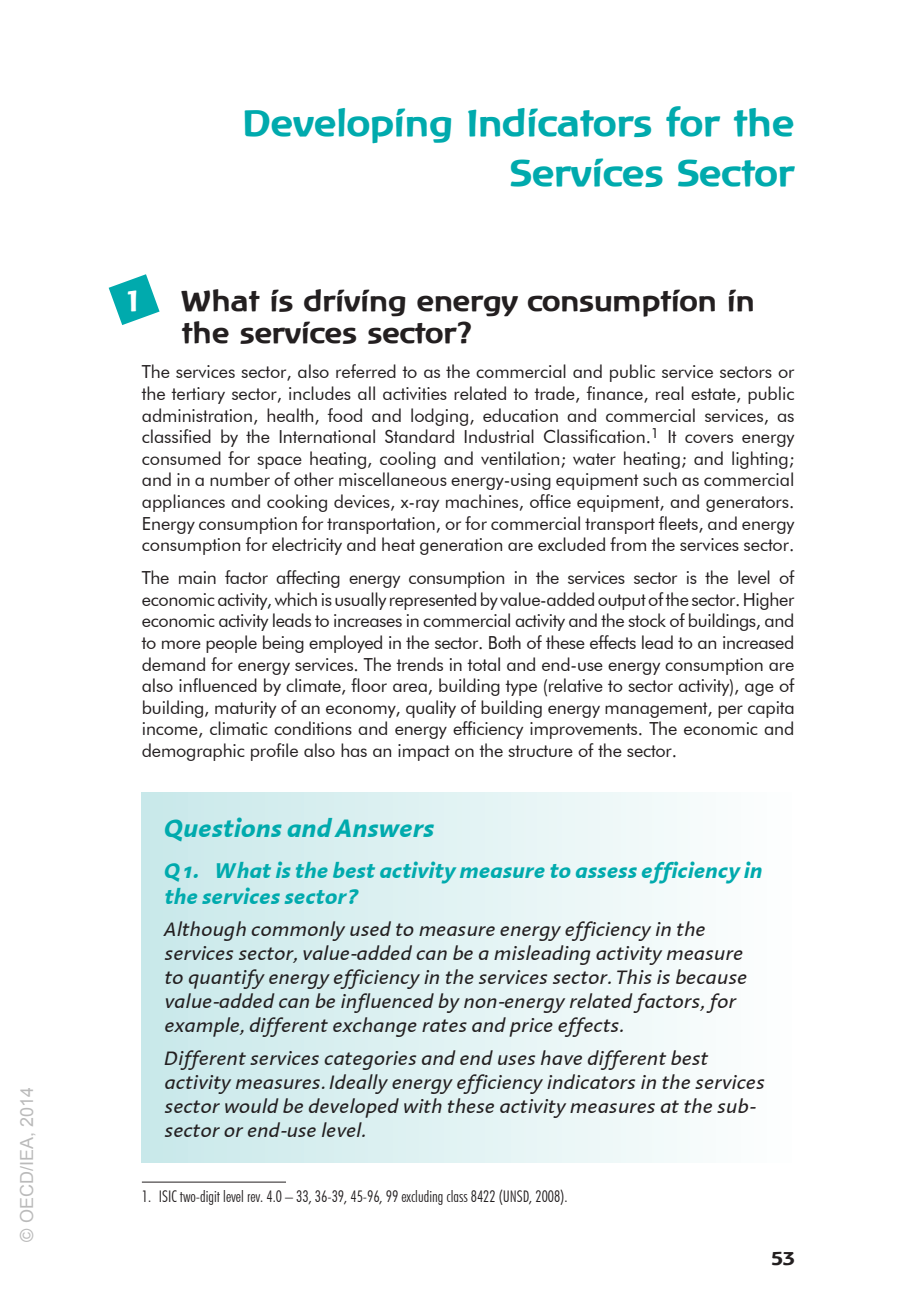
<style>
.page{position:relative;width:908px;height:1304px;background:#fff}
.page>*{position:absolute;margin:0;border:0;box-sizing:border-box;transform-origin:0 0}
.Titre0{font:700 36px/50px "Linotype Atlantis";color:#00aaad;text-align:right}
.Titre1{font:700 28px/32px "Linotype Atlantis";color:#231f20}
.Titre1-2{font:700 28px "Linotype Atlantis";color:#fff}
.Q_A{font:italic 700 26px "Linotype Aroma";color:#00aaad}
.Questions{font:italic 700 22px/26.4px "Linotype Aroma";color:#00aaad}
.Answers{font:italic 20px/24px "Linotype Aroma";color:#231f20}
.Texte{font:18px/21.6px "Futura BT";letter-spacing:-.01em;color:#231f20;text-align:justify}
.t1{font:18px "Arial";color:rgb(128 128 128/.54)}
.Normal_e{font:700 18px "Linotype Atlantis";color:#231f20}
.Footnote_text{font:300 condensed 16px "Futura BT";color:#231f20}
</style>
<div class="page">
<svg style="left:109px;top:274px;width:50px;height:51px"></svg>
<hr style="left:142px;top:1182px;width:144px;height:1px;background:#231f20">
<div style="left:142px;top:792px;width:652px;height:370px;background:linear-gradient(to right,#c8e8ea,#fdfefe)"></div>
<p class="t1" style="left:15px;top:1242px;width:156px;rotate:-90deg">© OECD/IEA, 2014</p>
<p class="Titre0" style="left:243px;top:98px;width:553px">Developing Indicators for the<br>Services Sector</p>
<p class="Titre1-2" style="left:128px;top:283px;width:13px">1</p>
<p class="Titre1" style="left:181px;top:284px;width:574px">What is driving energy consumption in the services sector?</p>
<p class="Texte" style="left:142px;top:361px;width:654px">The services sector, also referred to as the commercial and public service sectors or the tertiary sector, includes all activities related to trade, finance, real estate, public administration, health, food and lodging, education and commercial services, as classified by the International Standard Industrial Classification.<sup>1</sup> It covers energy consumed for space heating, cooling and ventilation; water heating; and lighting; and in a number of other miscellaneous energy-using equipment such as commercial appliances and cooking devices, x-ray machines, office equipment, and generators.<br>Energy consumption for transportation, or for commercial transport fleets, and energy consumption for electricity and heat generation are excluded from the services sector.</p>
<p class="Texte" style="left:142px;top:567px;width:654px">The main factor affecting energy consumption in the services sector is the level of economic activity, which is usually represented by value-added output of the sector. Higher economic activity leads to increases in commercial activity and the stock of buildings, and to more people being employed in the sector. Both of these effects lead to an increased demand for energy services. The trends in total and end-use energy consumption are also influenced by climate, floor area, building type (relative to sector activity), age of building, maturity of an economy, quality of building energy management, per capita income, climatic conditions and energy efficiency improvements. The economic and demographic profile also has an impact on the structure of the sector.</p>
<p class="Q_A" style="left:164px;top:811px;width:271px">Questions and Answers</p>
<p class="Questions" style="left:164px;top:856px;width:599px">Q1. What is the best activity measure to assess efficiency in the services sector?</p>
<p class="Answers" style="left:164px;top:917px;width:584px">Although commonly used to measure energy efficiency in the services sector, value-added can be a misleading activity measure to quantify energy efficiency in the services sector. This is because value-added can be influenced by non-energy related factors, for example, different exchange rates and price effects.</p>
<p class="Answers" style="left:164px;top:1046px;width:601px">Different services categories and end uses have different best activity measures. Ideally energy efficiency indicators in the services sector would be developed with these activity measures at the sub&shy;sector or end-use level.</p>
<p class="Footnote_text" style="left:142px;top:1186px;width:427px">1. ISIC two-digit level rev. 4.0 – 33, 36-39, 45-96, 99 excluding class 8422 (UNSD, 2008).</p>
<p class="Normal_e" style="left:771px;top:1247px;width:25px">53</p>
</div>
